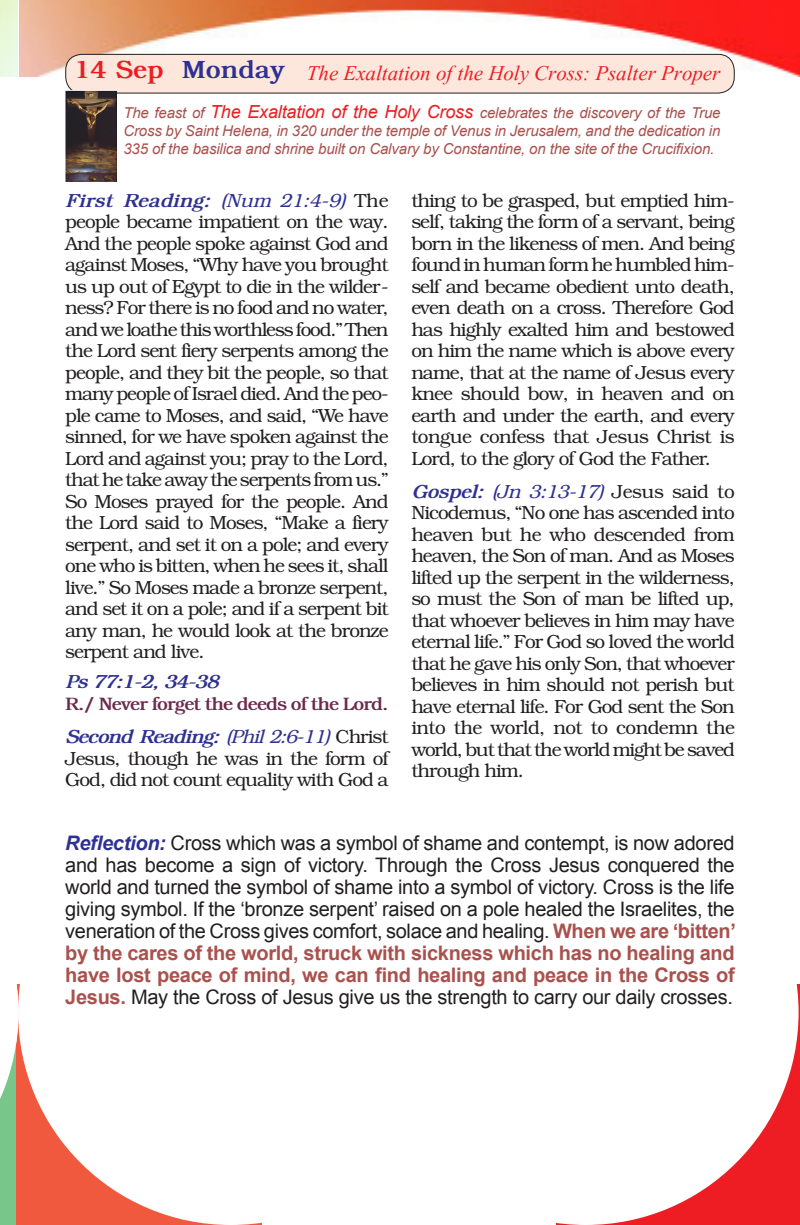
<style>
.page{position:relative;width:800px;height:1225px;background:#fff}
.page>*{position:absolute;margin:0;border:0;box-sizing:border-box;transform-origin:0 0}
.PgHd0{font:26px "Vijaya";color:#ee1d23}
.PgHDayR{font:700 25px "Bookman";color:#2e3092}
.Refl01{font:20px/22px "Arial";letter-spacing:-.015em;color:#231f20;text-align:justify}
.BodyTxtM{font:19px/21.6px "Bookman";letter-spacing:-.05em;color:#231f20;text-align:justify}
.Psalms{font:italic 700 19px "Bookman";letter-spacing:-.05em;color:#2e3092}
.Rspons{font:700 18px "Bookman";letter-spacing:-.05em;color:#6b2a50}
.StHist{font:italic 15px/18px "Arial";letter-spacing:-.01em;color:#a9514d;text-align:justify}
.s1{color:#ee1d23}
.s2{font-size:18px;color:#ee1d23}
.s3{font-weight:700;font-style:italic;color:#2e3092}
.s4{font-style:italic;color:#2e3092}
.s5{font-weight:700;color:#a9514d}
</style>
<div class="page">
<img style="left:19px;top:0;width:780px;height:76px">
<div style="left:66px;top:54px;width:668px;height:39px;background:#fde7dc;border-radius:16px"></div>
<div style="left:65px;top:54px;width:669px;height:40px;border:1px solid #231f20;border-radius:16px"></div>
<div style="left:18px;top:984px;width:244px;height:241px;background:#f0593e"></div>
<div style="left:18px;top:799px;width:425px;height:426px;background:#fff;border-radius:50%"></div>
<div style="left:555px;top:984px;width:244px;height:241px;background:#ee1d23"></div>
<div style="left:373px;top:799px;width:425px;height:426px;background:#fff;border-radius:50%"></div>
<svg style="left:0;top:984px;width:18px;height:241px"></svg>
<img style="left:65px;top:91px;width:51px;height:90px">
<p class="PgHDayR" style="left:74px;top:55px;width:212px"><span class="s1">14 Sep</span> Monday</p>
<p class="PgHd0" style="left:307px;top:52px;width:415px">The Exaltation of the Holy Cross: Psalter Proper</p>
<p class="StHist" style="left:123px;top:104px;width:598px">The feast of <span class="s2">The Exaltation of the Holy Cross</span> celebrates the discovery of the True Cross by Saint Helena, in 320 under the temple of Venus in Jerusalem, and the dedication in 335 of the basilica and shrine built on Calvary by Constantine, on the site of the Crucifixion.</p>
<p class="BodyTxtM" style="left:65px;top:189px;width:325px"><span class="s3">First Reading:</span> <span class="s4">(Num 21:4-9)</span> The people became impatient on the way.<br>And the people spoke against God and against Moses, “Why have you brought us up out of Egypt to die in the wilder&shy;ness? For there is no food and no water, and we loathe this worthless food.” Then the Lord sent fiery serpents among the people, and they bit the people, so that many people of Israel died. And the peo&shy;ple came to Moses, and said, “We have sinned, for we have spoken against the Lord and against you; pray to the Lord, that he take away the serpents from us.” So Moses prayed for the people. And the Lord said to Moses, “Make a fiery serpent, and set it on a pole; and every one who is bitten, when he sees it, shall live.” So Moses made a bronze serpent, and set it on a pole; and if a serpent bit any man, he would look at the bronze serpent and live.</p>
<p class="Psalms" style="left:65px;top:671px;width:155px">Ps 77:1-2, 34-38</p>
<p class="Rspons" style="left:65px;top:694px;width:325px">R./ Never forget the deeds of the Lord.</p>
<p class="BodyTxtM" style="left:65px;top:726px;width:325px"><span class="s3">Second Reading:</span> <span class="s4">(Phil 2:6-11)</span> Christ Jesus, though he was in the form of God, did not count equality with God a</p>
<p class="BodyTxtM" style="left:411px;top:189px;width:325px">thing to be grasped, but emptied him&shy;self, taking the form of a servant, being born in the likeness of men. And being found in human form he humbled him&shy;self and became obedient unto death, even death on a cross. Therefore God has highly exalted him and bestowed on him the name which is above every name, that at the name of Jesus every knee should bow, in heaven and on earth and under the earth, and every tongue confess that Jesus Christ is Lord, to the glory of God the Father.</p>
<p class="BodyTxtM" style="left:411px;top:480px;width:325px"><span class="s3">Gospel:</span> <span class="s4">(Jn 3:13-17)</span> Jesus said to Nicodemus, “No one has ascended into heaven but he who descended from heaven, the Son of man. And as Moses lifted up the serpent in the wilderness, so must the Son of man be lifted up, that whoever believes in him may have eternal life.” For God so loved the world that he gave his only Son, that whoever believes in him should not perish but have eternal life. For God sent the Son into the world, not to condemn the world, but that the world might be saved through him.</p>
<p class="Refl01" style="left:65px;top:832px;width:672px"><span class="s3">Reflection:</span> Cross which was a symbol of shame and contempt, is now adored and has become a sign of victory. Through the Cross Jesus conquered the world and turned the symbol of shame into a symbol of victory. Cross is the life giving symbol. If the ‘bronze serpent’ raised on a pole healed the Israelites, the veneration of the Cross gives comfort, solace and healing. <span class="s5">When we are ‘bitten’ by the cares of the world, struck with sickness which has no healing and have lost peace of mind, we can find healing and peace in the Cross of Jesus.</span> May the Cross of Jesus give us the strength to carry our daily crosses.</p>
</div>
